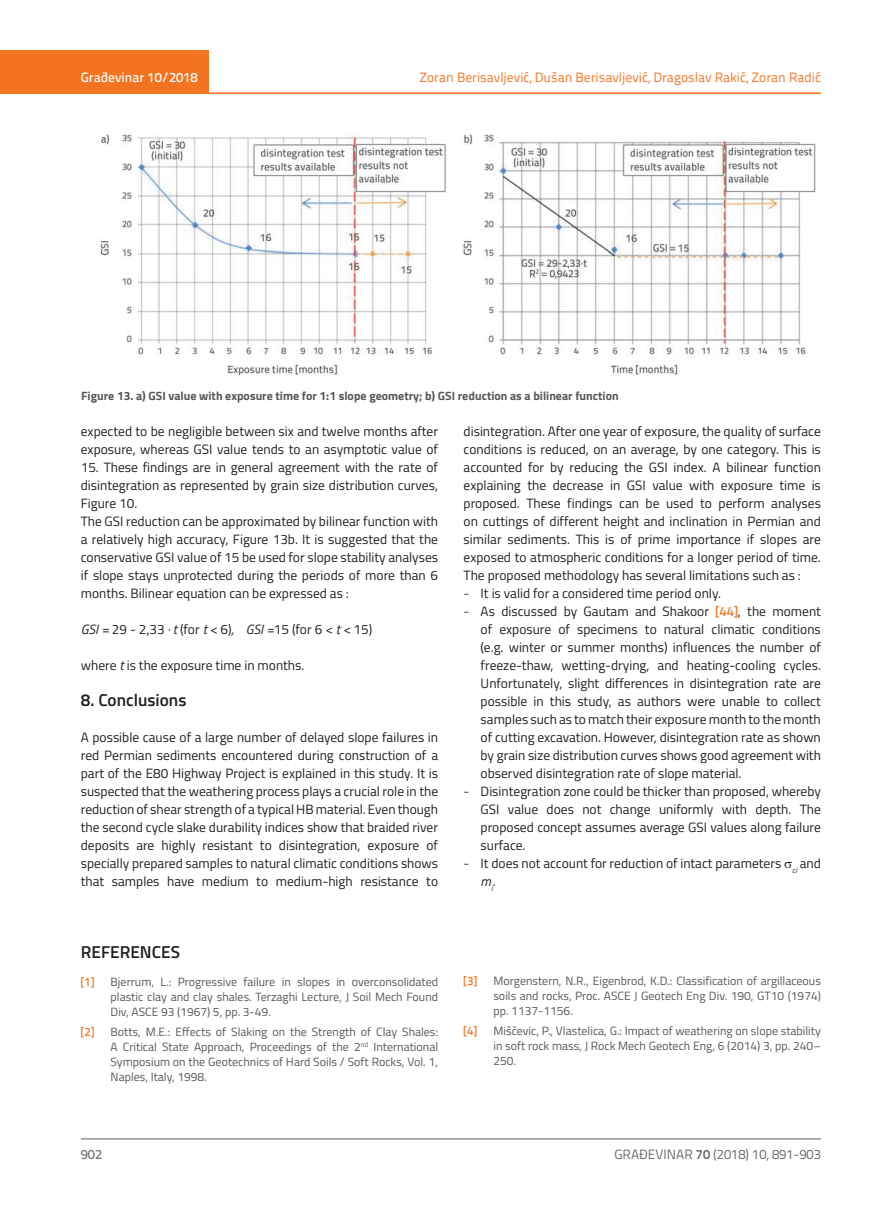
<style>
.page{position:relative;width:872px;height:1212px;background:#fff}
.page>*{position:absolute;margin:0;border:0;box-sizing:border-box;transform-origin:0 0}
.t1{font:600 17.25px "Titillium";color:#231f20}
.t2{font:13.5px/18px "Titillium";color:#231f20;text-align:justify}
.t3{font:13.5px "Titillium Text 22 L";color:#f47321}
.t4{font:13.5px "Titillium Text 22 L";color:#6c6d70}
.t5{font:500 13.5px "Titillium Text 22 L";color:#fff}
.t6{font:500 13.5px "Titillium Text 22 L";color:#787a7d}
.t7{font:12px/15px "Titillium";color:#57585a;text-align:justify}
.t8{font:700 12px "Titillium";color:#57585a}
.t9{font:500 12px "Titillium Text 22 L";color:#f47321}
.s1{font-style:italic}
.s2{font-family:"Titillium Text 22 L";font-weight:300}
.s3{font-family:"Titillium Text 22 L";font-weight:500;color:#f47321}
.s4{font-weight:700}
</style>
<div class="page">
<div style="left:0;top:50px;width:208px;height:44px;background:#f47321"></div>
<hr style="left:0;top:92px;width:821px;height:2px;background:#f47321">
<hr style="left:81px;top:1139px;width:740px;height:1px;background:#57585a">
<img style="left:97px;top:134px;width:719px;height:243px">
<p class="t5" style="left:81px;top:67px;width:118px">Građevinar 10/2018</p>
<p class="t3" style="left:419px;top:68px;width:403px">Zoran Berisavljević, Dušan Berisavljević, Dragoslav Rakić, Zoran Radić</p>
<p class="t8" style="left:81px;top:386px;width:539px">Figure 13. a) GSI value with exposure time for 1:1 slope geometry; b) GSI reduction as a bilinear function</p>
<p class="t2" style="left:81px;top:421px;width:359px">expected to be negligible between six and twelve months after exposure, whereas GSI value tends to an asymptotic value of</p>
<p class="t2" style="left:81px;top:457px;width:359px;text-align:left">15. These findings are in general agreement with the rate of disintegration as represented by grain size distribution curves, Figure 10.<br>The GSI reduction can be approximated by bilinear function with a relatively high accuracy, Figure 13b. It is suggested that the conservative GSI value of 15 be used for slope stability analyses if slope stays unprotected during the periods of more than 6 months. Bilinear equation can be expressed as :</p>
<p class="t2" style="left:81px;top:619px;width:293px"><span class="s1">GSI =</span> 29 - 2,33 <span class="s1">· t</span> (for <span class="s1">t &lt;</span> 6)<span class="s1">, GSI =</span>15 (for 6 <span class="s1">&lt; t &lt;</span> 15)</p>
<p class="t2" style="left:81px;top:655px;width:225px">where <span class="s1">t</span> is the exposure time in months.</p>
<p class="t1" style="left:81px;top:687px;width:107px">8. Conclusions</p>
<p class="t2" style="left:81px;top:728px;width:359px">A possible cause of a large number of delayed slope failures in red Permian sediments encountered during construction of a part of the E80 Highway Project is explained in this study. It is suspected that the weathering process plays a crucial role in the reduction of shear strength of a typical HB material. Even though the second cycle slake durability indices show that braided river deposits are highly resistant to disintegration, exposure of specially prepared samples to natural climatic conditions shows that samples have medium to medium-high resistance to</p>
<p class="t1" style="left:81px;top:939px;width:101px">REFERENCES</p>
<p class="t9" style="left:81px;top:973px;width:15px">[1]</p>
<p class="t7" style="left:111px;top:974px;width:329px">Bjerrum, L.: Progressive failure in slopes in overconsolidated plastic clay and clay shales. Terzaghi Lecture, J Soil Mech Found Div, ASCE 93 (1967) 5, pp. 3-49.</p>
<p class="t9" style="left:81px;top:1022px;width:15px">[2]</p>
<p class="t7" style="left:111px;top:1023px;width:329px">Botts, M.E.: Effects of Slaking on the Strength of Clay Shales:<br>A Critical State Approach, Proceedings of the 2<sup>nd</sup> International Symposium on the Geotechnics of Hard Soils / Soft Rocks, Vol. 1, Naples, Italy, 1998.</p>
<p class="t2" style="left:463px;top:421px;width:359px">disintegration. After one year of exposure, the quality of surface conditions is reduced, on an average, by one category. This is accounted for by reducing the GSI index. A bilinear function explaining the decrease in GSI value with exposure time is proposed. These findings can be used to perform analyses on cuttings of different height and inclination in Permian and similar sediments. This is of prime importance if slopes are exposed to atmospheric conditions for a longer period of time.<br>The proposed methodology has several limitations such as :</p>
<p class="t2" style="left:463px;top:583px;width:259px"><span class="s2">-</span> It is valid for a considered time period only.</p>
<p class="t2" style="left:480px;top:601px;width:342px;text-indent:-17px"><span class="s2">-</span> As discussed by Gautam and Shakoor <span class="s3">[44]</span>, the moment of exposure of specimens to natural climatic conditions (e.g. winter or summer months) influences the number of freeze-thaw, wetting-drying, and heating-cooling cycles.<br>Unfortunately, slight differences in disintegration rate are possible in this study, as authors were unable to collect samples such as to match their exposure month to the month of cutting excavation. However, disintegration rate as shown by grain size distribution curves shows good agreement with observed disintegration rate of slope material.</p>
<p class="t2" style="left:480px;top:782px;width:342px;text-indent:-17px"><span class="s2">-</span> Disintegration zone could be thicker than proposed, whereby GSI value does not change uniformly with depth. The proposed concept assumes average GSI values along failure surface.</p>
<p class="t2" style="left:480px;top:854px;width:342px;text-indent:-17px"><span class="s2">-</span> It does not account for reduction of intact parameters <sub>ci</sub> and <span class="s1">m</span><sub>i</sub>.</p>
<p class="t9" style="left:463px;top:972px;width:15px">[3]</p>
<p class="t7" style="left:493px;top:973px;width:329px">Morgenstern, N.R., Eigenbrod, K.D.: Classification of argillaceous soils and rocks, Proc. ASCE J Geotech Eng Div. 190, GT10 (1974) pp. 1137-1156.</p>
<p class="t9" style="left:463px;top:1021px;width:15px">[4]</p>
<p class="t7" style="left:493px;top:1022px;width:329px">Miščevic, P., Vlastelica, G.: Impact of weathering on slope stability in soft rock mass, J Rock Mech Geotech Eng, 6 (2014) 3, pp. 240– 250.</p>
<p class="t6" style="left:81px;top:1144px;width:23px">902</p>
<p class="t4" style="left:614px;top:1144px;width:208px">GRAĐEVINAR <span class="s4">70</span> (2018) 10, 891-903</p>
</div>
